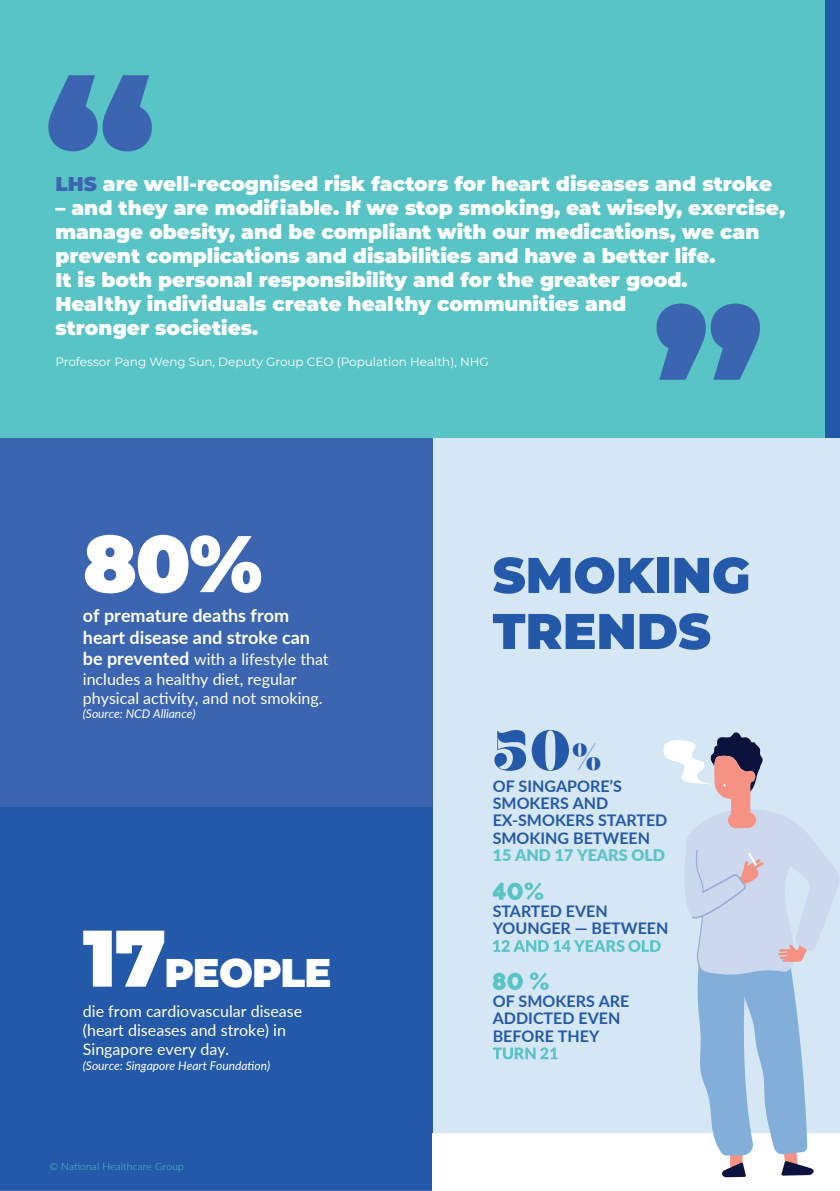
<style>
.page{position:relative;width:840px;height:1191px;background:#fff}
.page>*{position:absolute;margin:0;border:0;box-sizing:border-box;transform-origin:0 0}
.t1{font:900 186.6px "Montserrat";color:#3b65b0}
.t2{font:900 80px "Montserrat";color:#fff}
.t3{font:56.6px "MADE Bruno";color:#2359a8}
.t4{font:900 50px/56px "Montserrat";color:#2359a8}
.t5{font:900 40px "Montserrat";letter-spacing:-.02em;color:#fff}
.t6{font:900 20px/24px "Montserrat";color:#fff}
.t7{font:700 18px "Lato";color:#fff}
.t8{font:16px/19.2px "Lato";color:#fff}
.t9{font:700 16px/17.4px "Lato";color:#2359a8}
.t10{font:900 16px "Lato";color:#59c4c5}
.t11{font:12px "Montserrat";color:#fff}
.t12{font:italic 12px "Lato";color:#fff}
.t13{font:300 10px "Lato";letter-spacing:.01em;color:#59c4c5}
.s1{color:#3b65b0}
.s2{font-weight:700;font-size:18px}
.s3{font-size:80px}
.s4{font-size:38px}
</style>
<div class="page">
<div style="left:0;top:0;width:839px;height:1191px;background:#59c4c5"></div>
<div style="left:825px;top:0;width:14px;height:1191px;background:#2359a8"></div>
<div style="left:0;top:439px;width:839px;height:752px;background:#3b65b0"></div>
<div style="left:0;top:807px;width:839px;height:382px;background:#2359a8"></div>
<div style="left:433px;top:439px;width:406px;height:752px;background:#d5e6f4"></div>
<div style="left:432px;top:1133px;width:407px;height:58px;background:#fff"></div>
<svg style="left:492px;top:732px;width:347px;height:445px"></svg>
<h1 class="t1" style="left:45px;top:7px;width:112px">“</h1>
<p class="t6" style="left:55px;top:170px;width:718px"><span class="s1">LHS</span> are well-recognised risk factors for heart diseases and stroke</p>
<p class="t6" style="left:55px;top:194px;width:730px">– and they are modifiable. If we stop smoking, eat wisely, exercise, manage obesity, and be compliant with our medications, we can prevent complications and disabilities and have a better life.<br>It is both personal responsibility and for the greater good.<br>Healthy individuals create healthy communities and<br>stronger societies.</p>
<p class="t11" style="left:55px;top:353px;width:435px">Professor Pang Weng Sun, Deputy Group CEO (Population Health), NHG</p>
<h1 class="t1" style="left:652px;top:237px;width:112px">”</h1>
<h2 class="t2" style="left:83px;top:503px;width:181px">80%</h2>
<p class="t7" style="left:83px;top:624px;width:229px">heart disease and stroke can</p>
<p class="t8" style="left:83px;top:649px;width:247px"><span class="s2">be prevented</span> with a lifestyle that includes a healthy diet, regular physical activity, and not smoking.</p>
<p class="t12" style="left:83px;top:705px;width:114px">(Source: NCD Alliance)</p>
<p class="t7" style="left:83px;top:602px;width:208px">of premature deaths from</p>
<h3 class="t5" style="left:83px;top:942px;width:250px"><span class="s3">17</span>PEOPLE</h3>
<p class="t8" style="left:83px;top:1000px;width:221px">die from cardiovascular disease (heart diseases and stroke) in<br>Singapore every day.</p>
<p class="t12" style="left:83px;top:1056px;width:189px">(Source: Singapore Heart Foundation)</p>
<p class="t13" style="left:49px;top:1159px;width:136px">© National Healthcare Group</p>
<h3 class="t4" style="left:492px;top:544px;width:259px">SMOKING<br>TRENDS</h3>
<h3 class="t3" style="left:492px;top:713px;width:110px">50<span class="s4">%</span></h3>
<p class="t9" style="left:492px;top:776px;width:176px">OF SINGAPORE’S<br>SMOKERS AND<br>EX-SMOKERS STARTED<br>SMOKING BETWEEN</p>
<p class="t10" style="left:492px;top:843px;width:174px">15 AND 17 YEARS OLD</p>
<p class="t9" style="left:492px;top:902px;width:177px">STARTED EVEN<br>YOUNGER — BETWEEN</p>
<p class="t9" style="left:492px;top:992px;width:138px">OF SMOKERS ARE<br>ADDICTED EVEN<br>BEFORE THEY</p>
</div>
